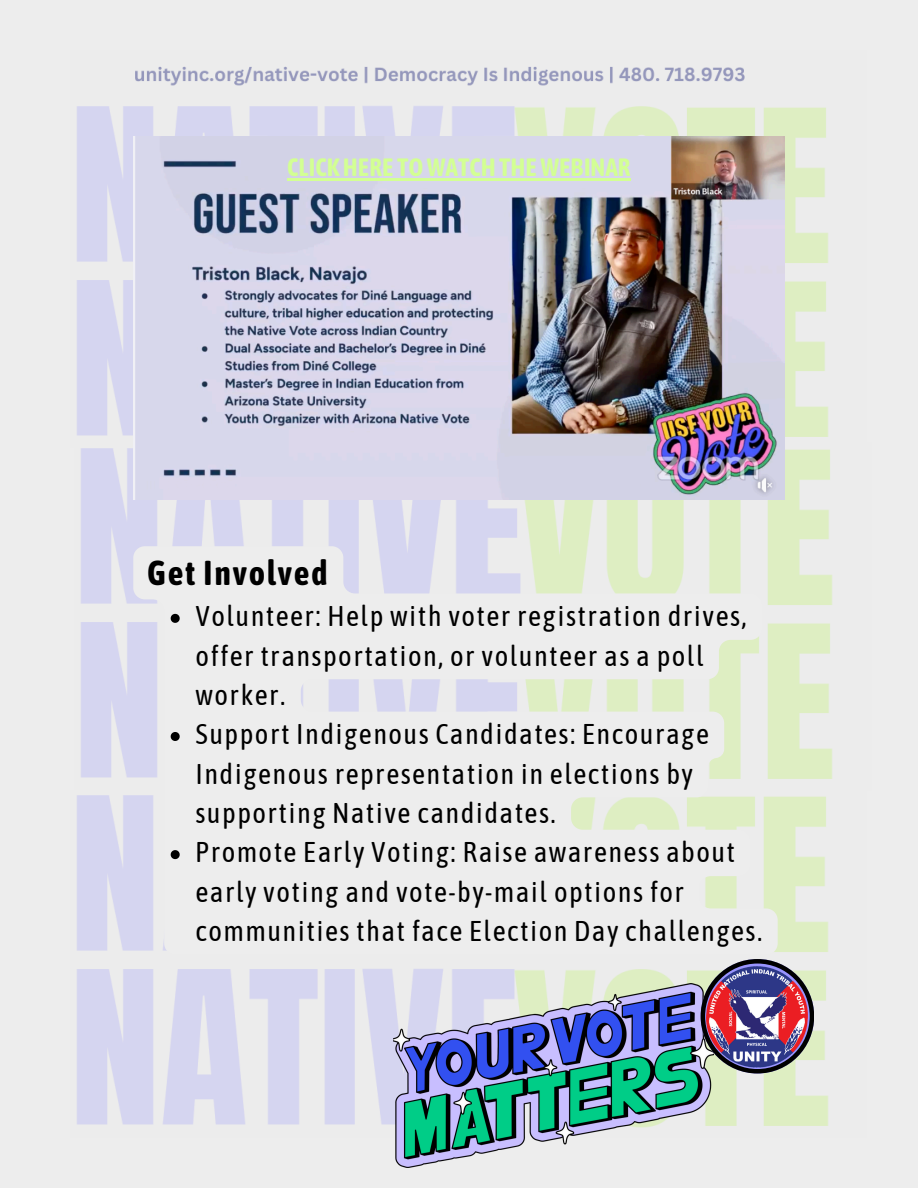
<style>
.page{position:relative;width:918px;height:1188px;background:#ededed}
.page>*{position:absolute;margin:0;border:0;box-sizing:border-box;transform-origin:0 0}
.t1{font:700 34.5px "Asap Condensed";letter-spacing:.05em;color:#000}
.t2{font:28.5px/39.3px "Asap Condensed";letter-spacing:.05em;color:#000}
.t3{font:700 25.05px "Asap Condensed";color:#d3ff94}
</style>
<div class="page">
<img style="left:77px;top:66px;width:751px;height:371px">
<img style="left:81px;top:448px;width:751px;height:331px">
<img style="left:77px;top:795px;width:751px;height:331px">
<img style="left:393px;top:983px;width:320px;height:185px">
<svg style="left:701px;top:959px;width:113px;height:5px"></svg>
<img style="left:672px;top:964px;width:156px;height:123px">
<img style="left:133px;top:137px;width:652px;height:363px">
<svg style="left:133px;top:546px;width:645px;height:409px"></svg>
<svg style="left:171px;top:614px;width:9px;height:9px"></svg>
<svg style="left:171px;top:732px;width:9px;height:9px"></svg>
<svg style="left:171px;top:850px;width:9px;height:9px"></svg>
<hr style="left:287px;top:179px;width:344px;height:2px;background:#d3ff94">
<h1 class="t3" style="left:287px;top:153px;width:345px">CLICKHERE TOWATCHTHEWEBINAR</h1>
<p class="t1" style="left:147px;top:552px;width:182px">Get Involved</p>
<p class="t2" style="left:196px;top:596px;width:553px">Volunteer: Help with voter registration drives, offer transportation, or volunteer as a poll worker.</p>
<p class="t2" style="left:196px;top:714px;width:515px">Support Indigenous Candidates: Encourage<br>Indigenous representation in elections by supporting Native candidates.</p>
<p class="t2" style="left:196px;top:833px;width:568px">Promote Early Voting: Raise awareness about early voting and vote-by-mail options for communities that face Election Day challenges.</p>
</div>
